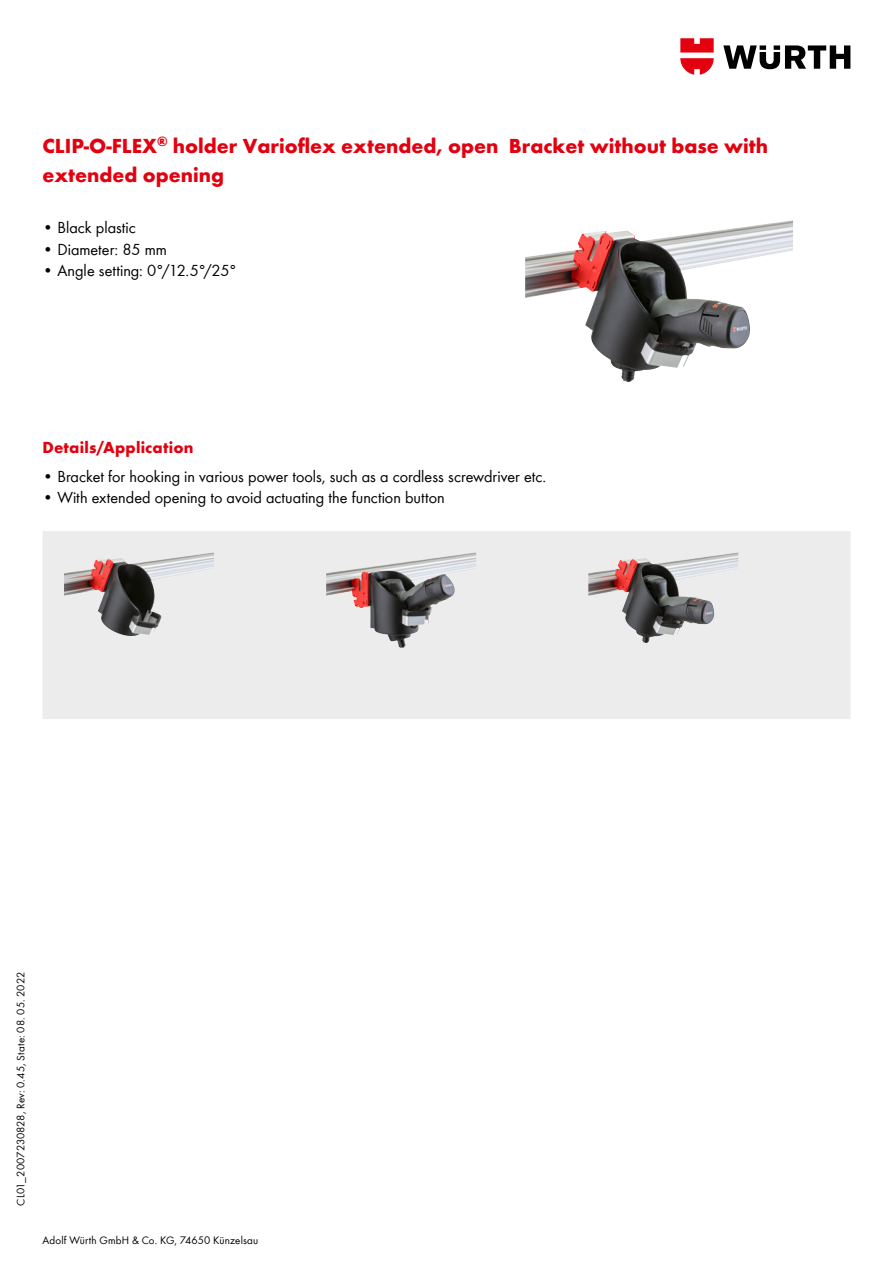
<style>
.page{position:relative;width:893px;height:1263px;background:#fff}
.page>*{position:absolute;margin:0;border:0;box-sizing:border-box;transform-origin:0 0}
.t1{font:700 21px/28.8px "Wuerth Global";color:#e3000f}
.t2{font:16.5px "Wuerth Global";color:#000}
.t3{font:700 16.5px "Wuerth Global";letter-spacing:.01em;color:#e3000f}
.t4{font:11.25px "Wuerth Global";letter-spacing:.01em;color:#000}
</style>
<div class="page">
<svg style="left:723px;top:45px;width:127px;height:24px"></svg>
<svg style="left:680px;top:38px;width:34px;height:37px"></svg>
<img style="left:525px;top:224px;width:238px;height:158px">
<div style="left:43px;top:531px;width:807px;height:188px;background:#ececed"></div>
<img style="left:64px;top:554px;width:138px;height:82px">
<img style="left:326px;top:554px;width:140px;height:94px">
<img style="left:588px;top:555px;width:134px;height:88px">
<p class="t1" style="left:43px;top:131px;width:727px">CLIP-O-FLEX<sup>®</sup> holder Varioflex extended, open Bracket without base with extended opening</p>
<p class="t2" style="left:43px;top:218px;width:95px">• Black plastic</p>
<p class="t2" style="left:43px;top:239px;width:126px">• Diameter: 85 mm</p>
<p class="t2" style="left:43px;top:261px;width:196px">• Angle setting: 0°/12.5°/25°</p>
<p class="t3" style="left:43px;top:438px;width:153px">Details/Application</p>
<p class="t2" style="left:43px;top:466px;width:505px">• Bracket for hooking in various power tools, such as a cordless screwdriver etc.</p>
<p class="t2" style="left:43px;top:488px;width:404px">• With extended opening to avoid actuating the function button</p>
<p class="t4" style="left:14px;top:1205px;width:235px;rotate:-90deg">CL01_2007230828, Rev: 0.45, State: 08. 05. 2022</p>
<p class="t4" style="left:43px;top:1233px;width:217px">Adolf Würth GmbH &amp; Co. KG, 74650 Künzelsau</p>
</div>
